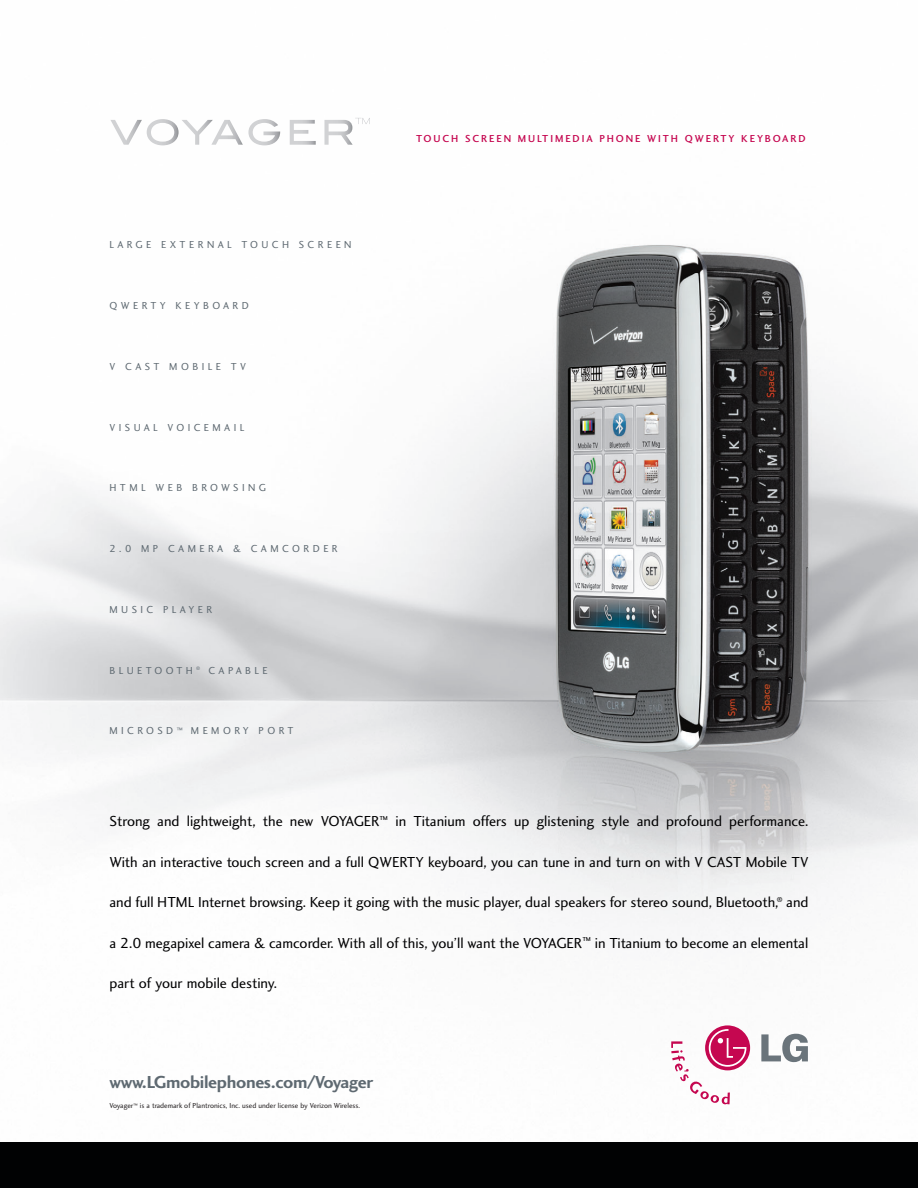
<style>
.page{position:relative;width:918px;height:1188px;background:#fff}
.page>*{position:absolute;margin:0;border:0;box-sizing:border-box;transform-origin:0 0}
.t1{font:18px "Charlotte Sans Bold Plain";letter-spacing:-.02em;color:#5e6971}
.t2{font:15px "Charlotte Sans Book Plain";color:#000001}
.t3{font:10.5px "Charlotte Sans Book Plain";letter-spacing:.325em;color:#5e6971}
.t4{font:10.5px "Charlotte Sans Medium Plain";letter-spacing:.18em;color:#c50750}
.t5{font:7.5px "Charlotte Sans Book Plain";color:#231f20}
</style>
<div class="page">
<img style="left:0;top:119px;width:918px;height:986px">
<div style="left:0;top:1142px;width:918px;height:46px;background:#010203"></div>
<svg style="left:705px;top:1025px;width:45px;height:45px"></svg>
<svg style="left:671px;top:1029px;width:75px;height:75px"></svg>
<svg style="left:761px;top:1034px;width:47px;height:28px"></svg>
<svg style="left:110px;top:119px;width:170px;height:26px"></svg>
<svg style="left:290px;top:120px;width:26px;height:25px"></svg>
<svg style="left:324px;top:118px;width:46px;height:27px"></svg>
<p class="t3" style="left:109px;top:241px;width:243px">LARGE EXTERNAL TOUCH SCREEN</p>
<p class="t3" style="left:109px;top:302px;width:141px">QWERTY KEYBOARD</p>
<p class="t3" style="left:109px;top:362px;width:138px">V CAST MOBILE TV</p>
<p class="t3" style="left:109px;top:423px;width:136px">VISUAL VOICEMAIL</p>
<p class="t3" style="left:109px;top:484px;width:158px">HTML WEB BROWSING</p>
<p class="t3" style="left:109px;top:545px;width:230px">2.0 MP CAMERA &amp; CAMCORDER</p>
<p class="t3" style="left:109px;top:605px;width:104px">MUSIC PLAYER</p>
<p class="t3" style="left:109px;top:666px;width:160px">BLUETOOTH <sup>®</sup> CAPABLE</p>
<p class="t3" style="left:109px;top:727px;width:185px">MICROSD <sup>™</sup> MEMORY PORT</p>
<p class="t4" style="left:416px;top:135px;width:391px">TOUCH SCREEN MULTIMEDIA PHONE WITH QWERTY KEYBOARD</p>
<p class="t2" style="left:109px;top:816px;width:701px">Strong and lightweight, the new VOYAGER<sup>™</sup> in Titanium offers up glistening style and profound performance.</p>
<p class="t2" style="left:110px;top:856px;width:700px">With an interactive touch screen and a full QWERTY keyboard, you can tune in and turn on with V CAST Mobile TV</p>
<p class="t2" style="left:110px;top:897px;width:701px">and full HTML Internet browsing. Keep it going with the music player, dual speakers for stereo sound, Bluetooth,<sup>®</sup> and</p>
<p class="t2" style="left:109px;top:937px;width:700px">a 2.0 megapixel camera &amp; camcorder. With all of this, you’ll want the VOYAGER<sup>™</sup> in Titanium to become an elemental</p>
<p class="t2" style="left:110px;top:978px;width:169px">part of your mobile destiny.</p>
<p class="t1" style="left:109px;top:1076px;width:265px">www.LGmobilephones.com/Voyager</p>
<p class="t5" style="left:109px;top:1103px;width:252px">Voyager<sup>™</sup> is a trademark of Plantronics, Inc. used under license by Verizon Wireless.</p>
</div>
